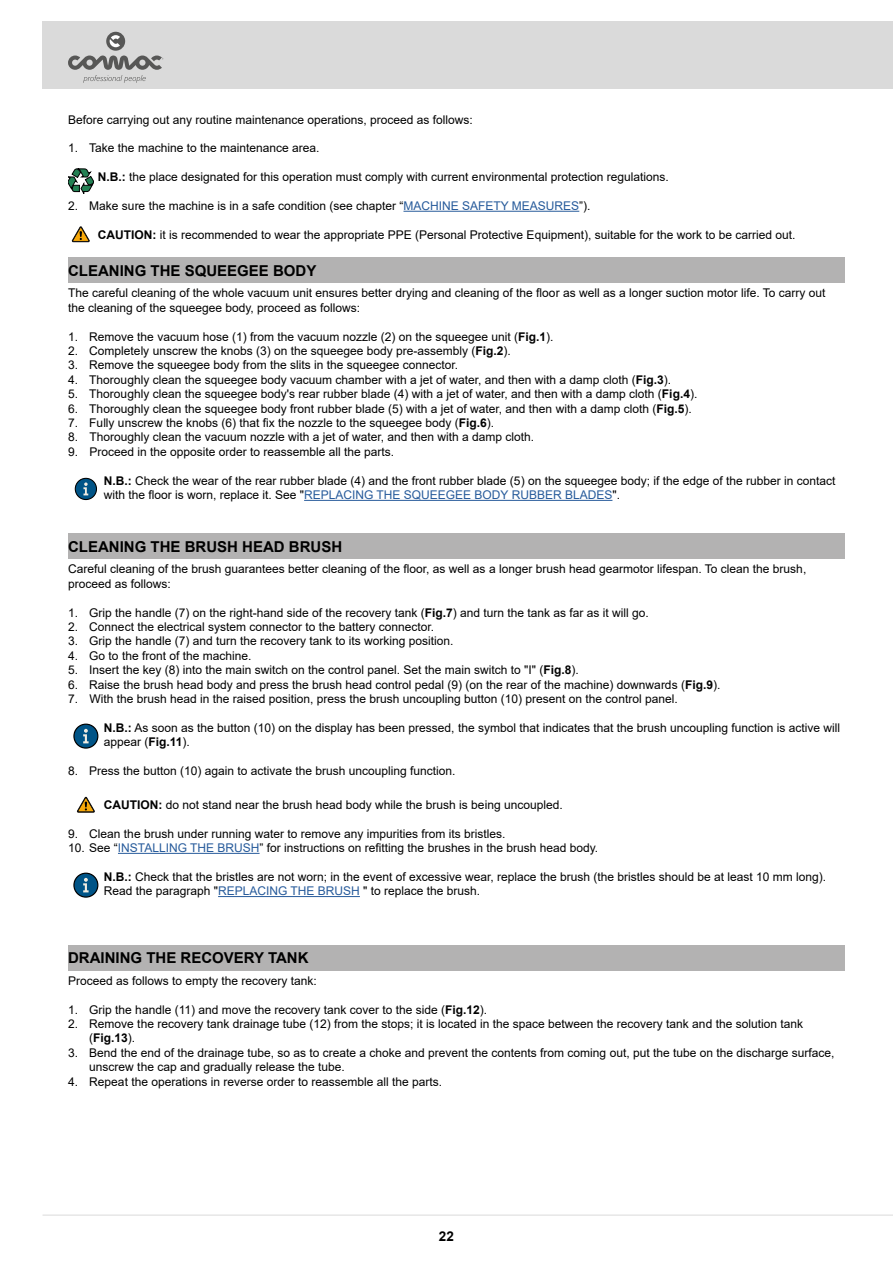
<style>
.page{position:relative;width:893px;height:1263px;background:#fff}
.page>*{position:absolute;margin:0;border:0;box-sizing:border-box;transform-origin:0 0}
.t1{font:700 15px "Arial";color:#000}
.t2{font:700 13.5px "Arial";color:#000}
.t3{font:12px/14.4px "Arial";color:#000}
.s1{font-weight:700}
.s2{color:#275b9b}
</style>
<div class="page">
<hr style="left:403px;top:211px;width:176px;height:1px;background:#275b9b">
<svg style="left:68px;top:169px;width:26px;height:24px"></svg>
<svg style="left:72px;top:226px;width:18px;height:16px"></svg>
<hr style="left:304px;top:500px;width:308px;height:1px;background:#275b9b">
<div style="left:68px;top:258px;width:776px;height:25px;background:#b3b2b2"></div>
<div style="left:75px;top:478px;width:21px;height:21px;background:#005487;border-radius:50%"></div>
<div style="left:75px;top:478px;width:22px;height:22px;border:1px solid #000;border-radius:50%"></div>
<svg style="left:83px;top:482px;width:5px;height:13px"></svg>
<hr style="left:118px;top:853px;width:142px;height:1px;background:#275b9b">
<hr style="left:218px;top:896px;width:142px;height:1px;background:#275b9b">
<div style="left:68px;top:533px;width:776px;height:26px;background:#b3b2b2"></div>
<div style="left:74px;top:724px;width:24px;height:24px;background:#005487;border-radius:50%"></div>
<div style="left:73px;top:724px;width:25px;height:25px;border:1px solid #000;border-radius:50%"></div>
<svg style="left:83px;top:729px;width:6px;height:14px"></svg>
<svg style="left:77px;top:796px;width:18px;height:17px"></svg>
<div style="left:74px;top:873px;width:24px;height:24px;background:#005487;border-radius:50%"></div>
<div style="left:73px;top:873px;width:25px;height:25px;border:1px solid #000;border-radius:50%"></div>
<svg style="left:83px;top:878px;width:6px;height:14px"></svg>
<div style="left:68px;top:945px;width:776px;height:25px;background:#b3b2b2"></div>
<div style="left:43px;top:21px;width:850px;height:68px;background:#dadada"></div>
<svg style="left:106px;top:32px;width:19px;height:19px"></svg>
<svg style="left:110px;top:35px;width:10px;height:12px"></svg>
<svg style="left:68px;top:56px;width:95px;height:27px"></svg>
<hr style="left:43px;top:1215px;width:850px;height:1px;background:#dadada">
<p class="t3" style="left:68px;top:112px;width:406px">Before carrying out any routine maintenance operations, proceed as follows:</p>
<p class="t3" style="left:68px;top:141px;width:253px">1. Take the machine to the maintenance area.</p>
<p class="t3" style="left:98px;top:170px;width:572px"><span class="s1">N.B.:</span> the place designated for this operation must comply with current environmental protection regulations.</p>
<p class="t3" style="left:68px;top:198px;width:524px">2. Make sure the machine is in a safe condition (see chapter “<span class="s2">MACHINE SAFETY MEASURES</span>”).</p>
<p class="t3" style="left:98px;top:227px;width:699px"><span class="s1">CAUTION:</span> it is recommended to wear the appropriate PPE (Personal Protective Equipment), suitable for the work to be carried out.</p>
<p class="t1" style="left:68px;top:260px;width:250px">CLEANING THE SQUEEGEE BODY</p>
<p class="t3" style="left:68px;top:286px;width:759px">The careful cleaning of the whole vacuum unit ensures better drying and cleaning of the floor as well as a longer suction motor life. To carry out the cleaning of the squeegee body, proceed as follows:</p>
<p class="t3" style="left:68px;top:329px;width:487px">1. Remove the vacuum hose (1) from the vacuum nozzle (2) on the squeegee unit (<span class="s1">Fig.1</span>).</p>
<p class="t3" style="left:68px;top:344px;width:444px">2. Completely unscrew the knobs (3) on the squeegee body pre-assembly (<span class="s1">Fig.2</span>).</p>
<p class="t3" style="left:68px;top:358px;width:392px">3. Remove the squeegee body from the slits in the squeegee connector.</p>
<p class="t3" style="left:68px;top:372px;width:604px">4. Thoroughly clean the squeegee body vacuum chamber with a jet of water, and then with a damp cloth (<span class="s1">Fig.3</span>).</p>
<p class="t3" style="left:68px;top:387px;width:631px">5. Thoroughly clean the squeegee body's rear rubber blade (4) with a jet of water, and then with a damp cloth (<span class="s1">Fig.4</span>).</p>
<p class="t3" style="left:68px;top:401px;width:625px">6. Thoroughly clean the squeegee body front rubber blade (5) with a jet of water, and then with a damp cloth (<span class="s1">Fig.5</span>).</p>
<p class="t3" style="left:68px;top:416px;width:428px">7. Fully unscrew the knobs (6) that fix the nozzle to the squeegee body (<span class="s1">Fig.6</span>).</p>
<p class="t3" style="left:68px;top:430px;width:468px">8. Thoroughly clean the vacuum nozzle with a jet of water, and then with a damp cloth.</p>
<p class="t3" style="left:68px;top:444px;width:328px">9. Proceed in the opposite order to reassemble all the parts.</p>
<p class="t3" style="left:104px;top:473px;width:733px"><span class="s1">N.B.:</span> Check the wear of the rear rubber blade (4) and the front rubber blade (5) on the squeegee body; if the edge of the rubber in contact with the floor is worn, replace it. See "<span class="s2">REPLACING THE SQUEEGEE BODY RUBBER BLADES</span>".</p>
<p class="t1" style="left:68px;top:536px;width:276px">CLEANING THE BRUSH HEAD BRUSH</p>
<p class="t3" style="left:68px;top:562px;width:740px">Careful cleaning of the brush guarantees better cleaning of the floor, as well as a longer brush head gearmotor lifespan. To clean the brush, proceed as follows:</p>
<p class="t3" style="left:68px;top:605px;width:582px">1. Grip the handle (7) on the right-hand side of the recovery tank (<span class="s1">Fig.7</span>) and turn the tank as far as it will go.</p>
<p class="t3" style="left:68px;top:619px;width:368px">2. Connect the electrical system connector to the battery connector.</p>
<p class="t3" style="left:68px;top:634px;width:387px">3. Grip the handle (7) and turn the recovery tank to its working position.</p>
<p class="t3" style="left:68px;top:648px;width:185px">4. Go to the front of the machine.</p>
<p class="t3" style="left:68px;top:663px;width:512px">5. Insert the key (8) into the main switch on the control panel. Set the main switch to "I" (<span class="s1">Fig.8</span>).</p>
<p class="t3" style="left:68px;top:677px;width:654px">6. Raise the brush head body and press the brush head control pedal (9) (on the rear of the machine) downwards (<span class="s1">Fig.9</span>).</p>
<p class="t3" style="left:68px;top:691px;width:611px">7. With the brush head in the raised position, press the brush uncoupling button (10) present on the control panel.</p>
<p class="t3" style="left:104px;top:720px;width:738px"><span class="s1">N.B.:</span> As soon as the button (10) on the display has been pressed, the symbol that indicates that the brush uncoupling function is active will appear (<span class="s1">Fig.11</span>).</p>
<p class="t3" style="left:68px;top:763px;width:389px">8. Press the button (10) again to activate the brush uncoupling function.</p>
<p class="t3" style="left:104px;top:797px;width:460px"><span class="s1">CAUTION:</span> do not stand near the brush head body while the brush is being uncoupled.</p>
<p class="t3" style="left:68px;top:826px;width:439px">9. Clean the brush under running water to remove any impurities from its bristles.</p>
<p class="t3" style="left:68px;top:840px;width:532px">10. See “<span class="s2">INSTALLING THE BRUSH</span>” for instructions on refitting the brushes in the brush head body.</p>
<p class="t3" style="left:104px;top:869px;width:724px"><span class="s1">N.B.:</span> Check that the bristles are not worn; in the event of excessive wear, replace the brush (the bristles should be at least 10 mm long).<br>Read the paragraph "<span class="s2">REPLACING THE BRUSH</span> " to replace the brush.</p>
<p class="t1" style="left:68px;top:947px;width:242px">DRAINING THE RECOVERY TANK</p>
<p class="t3" style="left:68px;top:973px;width:250px">Proceed as follows to empty the recovery tank:</p>
<p class="t3" style="left:68px;top:1002px;width:421px">1. Grip the handle (11) and move the recovery tank cover to the side (<span class="s1">Fig.12</span>).</p>
<p class="t3" style="left:89px;top:1016px;width:715px;text-indent:-21px">2. Remove the recovery tank drainage tube (12) from the stops; it is located in the space between the recovery tank and the solution tank (<span class="s1">Fig.13</span>).</p>
<p class="t3" style="left:89px;top:1045px;width:747px;text-indent:-21px">3. Bend the end of the drainage tube, so as to create a choke and prevent the contents from coming out, put the tube on the discharge surface, unscrew the cap and gradually release the tube.</p>
<p class="t3" style="left:68px;top:1074px;width:376px">4. Repeat the operations in reverse order to reassemble all the parts.</p>
<p class="t2" style="left:439px;top:1227px;width:17px">22</p>
</div>
